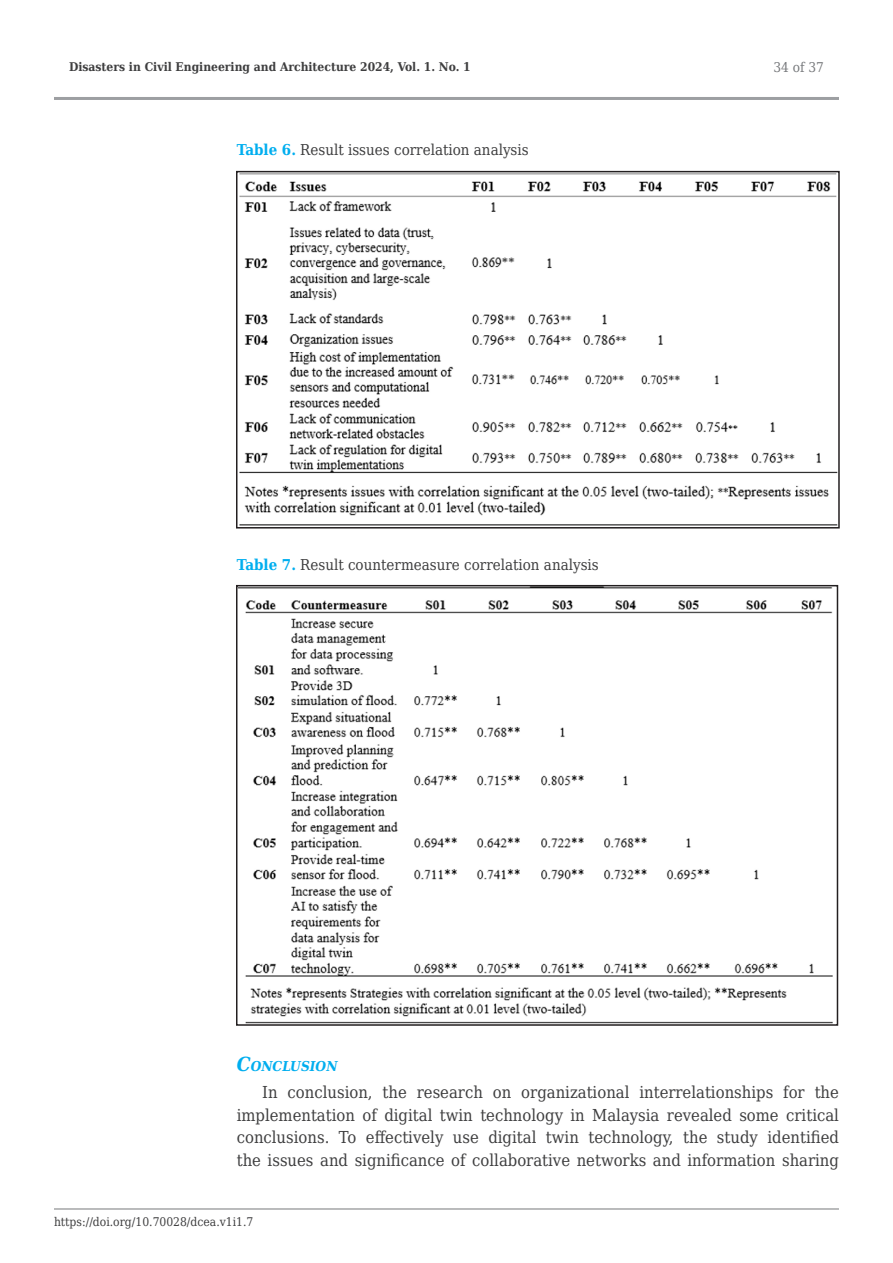
<style>
.page{position:relative;width:893px;height:1263px;background:#fff}
.page>*{position:absolute;margin:0;border:0;box-sizing:border-box;transform-origin:0 0}
.t1{font:16.5px/22.5px "DejaVu Serif Condensed";color:#3e3e3f;text-align:justify}
.t2{font:15px "DejaVu Serif Condensed";color:#3e3e3f}
.t3{font:italic 700 13.65px "DejaVu Serif Condensed";color:#00aeef}
.t4{font:13.5px "DejaVu Serif Condensed";color:#76787b}
.t5{font:700 12px "DejaVu Serif Condensed";color:#3e3e3f}
.t6{font:12px "DejaVu Serif Condensed";color:#3e3e3f}
.s1{font-weight:700;color:#00aeef}
.s2{font-size:19.5px}
</style>
<div class="page">
<hr style="left:54px;top:97px;width:785px;height:3px;background:#9d9fa2">
<hr style="left:54px;top:1208px;width:785px;height:1px;background:#76787b">
<img style="left:239px;top:174px;width:598px;height:351px">
<div style="left:236px;top:171px;width:604px;height:357px;border:2px solid #231f20"></div>
<img style="left:239px;top:588px;width:594px;height:435px">
<div style="left:236px;top:585px;width:602px;height:441px;border:2px solid #231f20"></div>
<p class="t5" style="left:69px;top:57px;width:403px">Disasters in Civil Engineering and Architecture 2024, Vol. 1. No. 1</p>
<p class="t4" style="left:773px;top:57px;width:52px">34 of 37</p>
<p class="t2" style="left:237px;top:139px;width:294px"><span class="s1">Table 6.</span> Result issues correlation analysis</p>
<p class="t2" style="left:237px;top:553px;width:364px"><span class="s1">Table 7.</span> Result countermeasure correlation analysis</p>
<p class="t3" style="left:237px;top:1055px;width:102px"><span class="s2">C</span>ONCLUSION</p>
<p class="t1" style="left:237px;top:1080px;width:604px;text-indent:26px">In conclusion, the research on organizational interrelationships for the implementation of digital twin technology in Malaysia revealed some critical conclusions. To effectively use digital twin technology, the study identified the issues and significance of collaborative networks and information sharing</p>
<p class="t6" style="left:54px;top:1212px;width:201px">https://doi.org/10.70028/dcea.v1i1.7</p>
</div>
